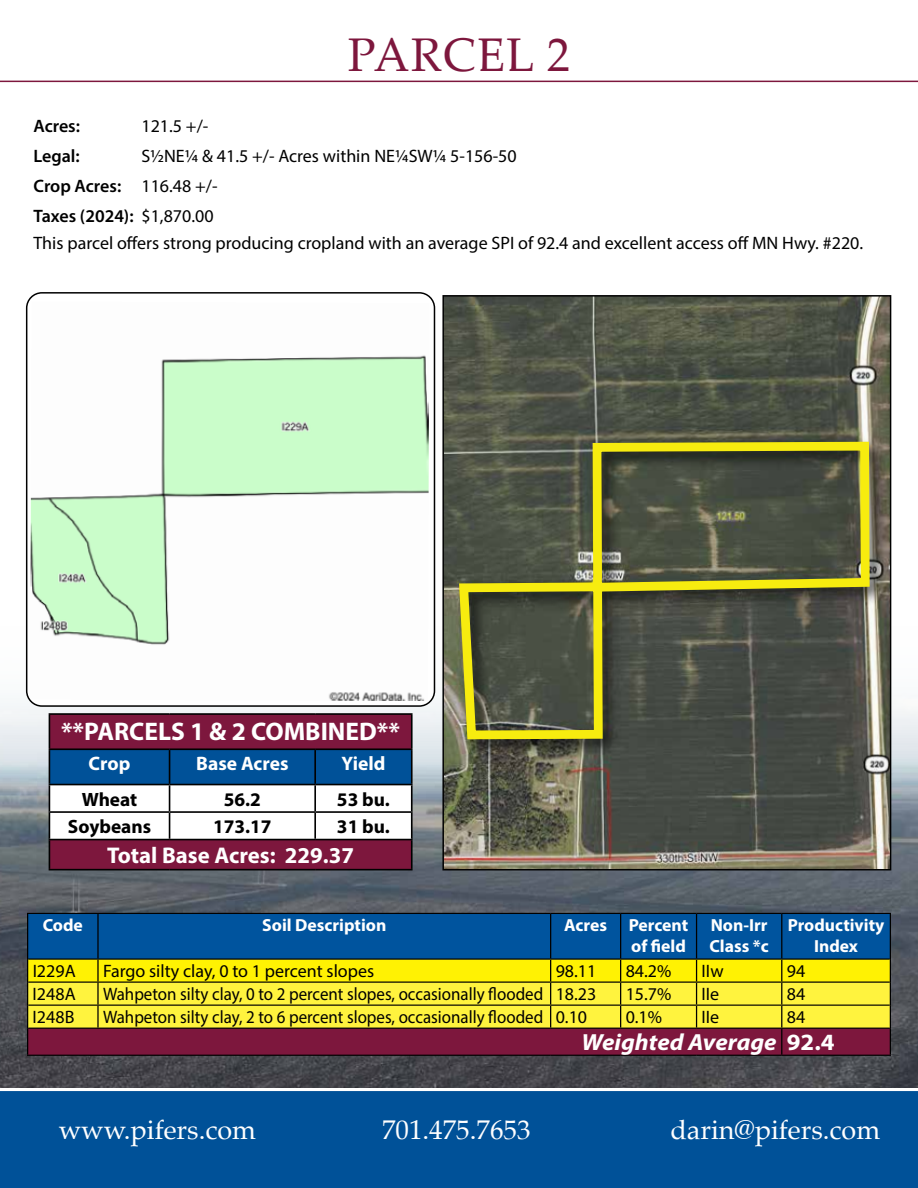
<style>
.page{position:relative;width:918px;height:1188px;background:#fff}
.page>*{position:absolute;margin:0;border:0;box-sizing:border-box;transform-origin:0 0}
.t1{font:47.25px "Palatino Linotype";letter-spacing:.03em;color:#7d173d}
.t2{font:27px "Palatino";color:#fff}
.t3{font:700 25.5px "Myriad Pro";color:#fff}
.t4{font:italic 700 23.4px "Myriad Pro";color:#fff;scale:1.06 1}
.t5{font:700 22.8px "Myriad Pro";color:#fff}
.t6{font:700 19.5px "Myriad Pro";color:#fff}
.t7{font:700 19.35px "Myriad Pro";color:#000}
.t8{font:18px/30px "Myriad Pro";color:#000}
.t9{font:18px "Myriad Pro";color:#000;scale:.94 1}
.t10{font:600 18px "Myriad Pro";color:#000}
.t11{font:700 17.55px/21px "Myriad Pro";color:#fff;text-align:right}
.s1{font-weight:600}
.s2{font-style:normal}
</style>
<div class="page">
<div style="left:0;top:1091px;width:918px;height:97px;background:#005198"></div>
<img style="left:0;top:406px;width:918px;height:682px">
<hr style="left:0;top:81px;width:918px;height:1px;background:#7d173d">
<img style="left:444px;top:297px;width:445px;height:571px">
<img style="left:449px;top:433px;width:440px;height:331px">
<svg style="left:454px;top:437px;width:421px;height:307px;background:#5c5e41"></svg>
<div style="left:27px;top:293px;width:407px;height:413px;background:#fff;border-radius:15px"></div>
<img style="left:30px;top:355px;width:399px;height:346px">
<div style="left:26px;top:292px;width:409px;height:415px;border:2px solid #000;border-radius:15px"></div>
<hr style="left:27px;top:1055px;width:71px;height:1px;background:#000">
<hr style="left:98px;top:1055px;width:453px;height:1px;background:#000">
<hr style="left:551px;top:1055px;width:70px;height:1px;background:#000">
<hr style="left:621px;top:1055px;width:76px;height:1px;background:#000">
<hr style="left:697px;top:1055px;width:85px;height:1px;background:#000">
<hr style="left:782px;top:1055px;width:109px;height:1px;background:#000">
<svg style="left:27px;top:913px;width:864px;height:142px;background:#8b8d4f"></svg>
<div style="left:49px;top:714px;width:363px;height:35px;background:#7d173d"></div>
<hr style="left:49px;top:713px;width:121px;height:2px;background:#000">
<hr style="left:49px;top:715px;width:1px;height:33px;background:#000">
<hr style="left:170px;top:713px;width:145px;height:2px;background:#000">
<hr style="left:315px;top:713px;width:98px;height:2px;background:#000">
<hr style="left:411px;top:715px;width:2px;height:33px;background:#000">
<hr style="left:49px;top:748px;width:121px;height:2px;background:#000">
<hr style="left:170px;top:748px;width:145px;height:2px;background:#000">
<hr style="left:315px;top:748px;width:98px;height:2px;background:#000">
<hr style="left:411px;top:750px;width:2px;height:34px;background:#000">
<hr style="left:315px;top:784px;width:98px;height:1px;background:#000">
<hr style="left:411px;top:785px;width:2px;height:26px;background:#000">
<hr style="left:315px;top:811px;width:98px;height:2px;background:#000">
<hr style="left:411px;top:813px;width:2px;height:26px;background:#000">
<svg style="left:49px;top:749px;width:363px;height:120px"></svg>
<hr style="left:170px;top:839px;width:145px;height:1px;background:#000">
<hr style="left:315px;top:839px;width:98px;height:1px;background:#000">
<hr style="left:411px;top:840px;width:2px;height:29px;background:#000">
<hr style="left:49px;top:869px;width:121px;height:1px;background:#000">
<hr style="left:170px;top:869px;width:145px;height:1px;background:#000">
<hr style="left:315px;top:869px;width:98px;height:1px;background:#000">
<h1 class="t1" style="left:348px;top:21px;width:224px">PARCEL 2</h1>
<p class="t10" style="left:33px;top:114px;width:48px">Acres:</p>
<p class="t8" style="left:141px;top:111px;width:68px">121.5 +/-</p>
<p class="t10" style="left:33px;top:144px;width:48px">Legal:</p>
<p class="t8" style="left:33px;top:141px;width:485px;text-indent:108px">S½NE¼ &amp; 41.5 +/- Acres within NE¼SW¼ 5-156-50<br><span class="s1">Crop Acres:</span> 116.48 +/-<br><span class="s1">Taxes (2024):</span> $1,870.00</p>
<p class="t8" style="left:33px;top:228px;width:831px">This parcel offers strong producing cropland with an average SPI of 92.4 and excellent access off MN Hwy. #220.</p>
<h3 class="t3" style="left:61px;top:714px;width:341px">**PARCELS 1 &amp; 2 COMBINED**</h3>
<p class="t6" style="left:89px;top:751px;width:43px">Crop</p>
<p class="t6" style="left:196px;top:751px;width:94px">Base Acres</p>
<p class="t6" style="left:341px;top:751px;width:46px">Yield</p>
<p class="t7" style="left:82px;top:786px;width:57px">Wheat</p>
<p class="t7" style="left:224px;top:786px;width:39px">56.2</p>
<p class="t7" style="left:337px;top:786px;width:55px">53 bu.</p>
<p class="t7" style="left:68px;top:814px;width:85px">Soybeans</p>
<p class="t7" style="left:213px;top:814px;width:60px">173.17</p>
<p class="t7" style="left:337px;top:814px;width:55px">31 bu.</p>
<p class="t5" style="left:107px;top:841px;width:248px">Total Base Acres: 229.37</p>
<p class="t11" style="left:43px;top:914px;width:42px">Code</p>
<p class="t11" style="left:262px;top:914px;width:126px">Soil Description</p>
<p class="t11" style="left:564px;top:914px;width:126px">Acres Percent of field</p>
<p class="t11" style="left:709px;top:914px;width:61px;text-align:left">Non-Irr<br>Class *c</p>
<p class="t11" style="left:788px;top:914px;width:98px;text-align:center">Productivity<br>Index</p>
<p class="t8" style="left:33px;top:956px;width:45px">I229A</p>
<p class="t8" style="left:103px;top:956px;width:273px">Fargo silty clay, 0 to 1 percent slopes</p>
<p class="t8" style="left:556px;top:956px;width:42px">98.11</p>
<p class="t8" style="left:626px;top:956px;width:47px">84.2%</p>
<p class="t8" style="left:702px;top:956px;width:24px">IIw</p>
<p class="t8" style="left:787px;top:956px;width:20px">94</p>
<p class="t8" style="left:33px;top:979px;width:45px">I248A</p>
<p class="t9" style="left:103px;top:983px;width:526px">Wahpeton silty clay, 0 to 2 percent slopes, occasionally flooded 18.23</p>
<p class="t8" style="left:626px;top:979px;width:47px">15.7%</p>
<p class="t8" style="left:702px;top:979px;width:19px">IIe</p>
<p class="t8" style="left:787px;top:979px;width:20px">84</p>
<p class="t8" style="left:33px;top:1002px;width:43px">I248B</p>
<p class="t9" style="left:103px;top:1006px;width:516px">Wahpeton silty clay, 2 to 6 percent slopes, occasionally flooded 0.10</p>
<p class="t8" style="left:626px;top:1002px;width:38px">0.1%</p>
<p class="t8" style="left:702px;top:1002px;width:19px">IIe</p>
<p class="t8" style="left:787px;top:1002px;width:20px">84</p>
<p class="t4" style="left:582px;top:1027px;width:240px">Weighted Average <span class="s2">92.4</span></p>
<h2 class="t2" style="left:59px;top:1107px;width:199px">www.pifers.com</h2>
<h2 class="t2" style="left:382px;top:1107px;width:150px">701.475.7653</h2>
<h2 class="t2" style="left:670px;top:1107px;width:211px">darin@pifers.com</h2>
</div>
